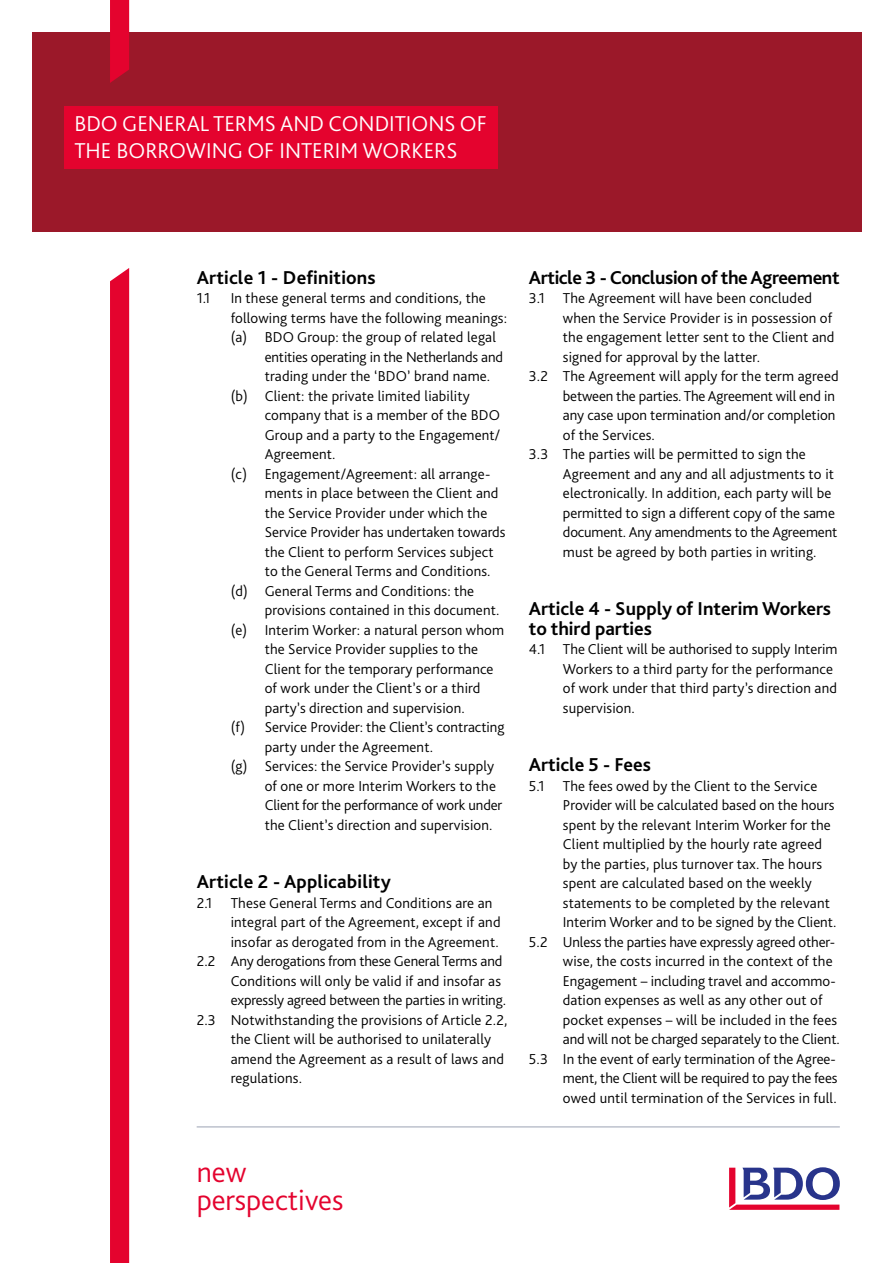
<style>
.page{position:relative;width:893px;height:1263px;background:#fff}
.page>*{position:absolute;margin:0;border:0;box-sizing:border-box;transform-origin:0 0}
.t1{font:300 30px/28.3px "Bliss Pro";color:#e4032e}
.t2{font:300 22.5px/26.8px "Bliss Pro";color:#fff}
.t3{font:700 19.5px/19.5px "Bliss Pro";color:#000}
.t4{font:700 19.5px "Bliss Pro";letter-spacing:-.02em;color:#000}
.t5{font:300 15px/19.5px "Bliss Pro";letter-spacing:.01em;color:#000}
.t6{font:300 15px "Bliss Pro";letter-spacing:-.01em;color:#000}
</style>
<div class="page">
<div style="left:32px;top:32px;width:829px;height:200px;background:#9b1829"></div>
<svg style="left:110px;top:0;width:19px;height:83px;background:#de042d"></svg>
<div style="left:110px;top:268px;width:19px;height:995px;background:#e4032e"></div>
<svg style="left:729px;top:1167px;width:111px;height:43px"></svg>
<hr style="left:197px;top:1126px;width:643px;height:1px;background:#a6adbc">
<div style="left:64px;top:106px;width:433px;height:62px;background:#e4032e"></div>
<h2 class="t2" style="left:74px;top:110px;width:414px">BDO GENERAL TERMS AND CONDITIONS OF<br>THE BORROWING OF INTERIM WORKERS</h2>
<h3 class="t3" style="left:197px;top:267px;width:181px">Article 1 - Definitions</h3>
<p class="t5" style="left:197px;top:288px;width:15px">1.1</p>
<p class="t5" style="left:231px;top:288px;width:257px">In these general terms and conditions, the</p>
<p class="t5" style="left:231px;top:307px;width:278px">following terms have the following meanings:</p>
<p class="t5" style="left:231px;top:327px;width:267px">(a) BDO Group: the group of related legal</p>
<p class="t6" style="left:265px;top:347px;width:240px">entities operating in the Netherlands and</p>
<p class="t5" style="left:265px;top:366px;width:227px">trading under the ‘BDO’ brand name.</p>
<p class="t5" style="left:231px;top:385px;width:241px">(b) Client: the private limited liability</p>
<p class="t5" style="left:265px;top:405px;width:237px">company that is a member of the BDO</p>
<p class="t5" style="left:265px;top:424px;width:237px">Group and a party to the Engagement/</p>
<p class="t5" style="left:265px;top:444px;width:72px">Agreement.</p>
<p class="t5" style="left:231px;top:463px;width:261px">(c) Engagement/Agreement: all arrange-</p>
<p class="t5" style="left:265px;top:483px;width:235px">ments in place between the Client and</p>
<p class="t5" style="left:265px;top:502px;width:224px">the Service Provider under which the</p>
<p class="t5" style="left:265px;top:522px;width:242px">Service Provider has undertaken towards</p>
<p class="t5" style="left:265px;top:541px;width:230px">the Client to perform Services subject</p>
<p class="t5" style="left:265px;top:561px;width:227px">to the General Terms and Conditions.</p>
<p class="t5" style="left:231px;top:580px;width:245px">(d) General Terms and Conditions: the</p>
<p class="t5" style="left:265px;top:600px;width:236px">provisions contained in this document.</p>
<p class="t5" style="left:231px;top:619px;width:275px">(e) Interim Worker: a natural person whom</p>
<p class="t5" style="left:265px;top:639px;width:215px">the Service Provider supplies to the</p>
<p class="t5" style="left:265px;top:658px;width:230px">Client for the temporary performance</p>
<p class="t5" style="left:265px;top:678px;width:217px">of work under the Client’s or a third</p>
<p class="t5" style="left:265px;top:697px;width:202px">party’s direction and supervision.</p>
<p class="t5" style="left:231px;top:717px;width:275px">(f) Service Provider: the Client’s contracting</p>
<p class="t5" style="left:265px;top:736px;width:170px">party under the Agreement.</p>
<p class="t5" style="left:231px;top:756px;width:265px">(g) Services: the Service Provider’s supply</p>
<p class="t5" style="left:265px;top:775px;width:233px">of one or more Interim Workers to the</p>
<p class="t6" style="left:265px;top:796px;width:239px">Client for the performance of work under</p>
<p class="t5" style="left:265px;top:814px;width:229px">the Client’s direction and supervision.</p>
<h3 class="t3" style="left:197px;top:871px;width:196px">Article 2 - Applicability</h3>
<p class="t5" style="left:197px;top:892px;width:297px">2.1 These General Terms and Conditions are an</p>
<p class="t5" style="left:231px;top:912px;width:271px">integral part of the Agreement, except if and</p>
<p class="t5" style="left:231px;top:931px;width:270px">insofar as derogated from in the Agreement.</p>
<p class="t6" style="left:197px;top:952px;width:307px">2.2 Any derogations from these General Terms and</p>
<p class="t5" style="left:231px;top:970px;width:272px">Conditions will only be valid if and insofar as</p>
<p class="t6" style="left:231px;top:991px;width:277px">expressly agreed between the parties in writing.</p>
<p class="t5" style="left:197px;top:1009px;width:312px">2.3 Notwithstanding the provisions of Article 2.2,</p>
<p class="t5" style="left:231px;top:1029px;width:262px">the Client will be authorised to unilaterally</p>
<p class="t5" style="left:231px;top:1048px;width:275px">amend the Agreement as a result of laws and</p>
<p class="t5" style="left:231px;top:1068px;width:73px">regulations.</p>
<h3 class="t4" style="left:529px;top:265px;width:312px">Article 3 - Conclusion of the Agreement</h3>
<p class="t5" style="left:529px;top:288px;width:285px">3.1 The Agreement will have been concluded</p>
<p class="t5" style="left:563px;top:307px;width:271px">when the Service Provider is in possession of</p>
<p class="t5" style="left:563px;top:327px;width:273px">the engagement letter sent to the Client and</p>
<p class="t5" style="left:563px;top:346px;width:199px">signed for approval by the latter.</p>
<p class="t5" style="left:529px;top:366px;width:311px">3.2 The Agreement will apply for the term agreed</p>
<p class="t6" style="left:563px;top:386px;width:274px">between the parties. The Agreement will end in</p>
<p class="t5" style="left:563px;top:405px;width:274px">any case upon termination and/or completion</p>
<p class="t5" style="left:563px;top:424px;width:94px">of the Services.</p>
<p class="t5" style="left:529px;top:444px;width:278px">3.3 The parties will be permitted to sign the</p>
<p class="t5" style="left:563px;top:463px;width:273px">Agreement and any and all adjustments to it</p>
<p class="t5" style="left:563px;top:483px;width:270px">electronically. In addition, each party will be</p>
<p class="t5" style="left:563px;top:502px;width:274px">permitted to sign a different copy of the same</p>
<p class="t6" style="left:563px;top:523px;width:276px">document. Any amendments to the Agreement</p>
<p class="t5" style="left:563px;top:541px;width:255px">must be agreed by both parties in writing.</p>
<h3 class="t3" style="left:529px;top:598px;width:304px">Article 4 - Supply of Interim Workers to third parties</h3>
<p class="t5" style="left:563px;top:639px;width:276px;text-indent:-34px">4.1 The Client will be authorised to supply Interim Workers to a third party for the performance of work under that third party’s direction and supervision.</p>
<h3 class="t3" style="left:529px;top:754px;width:123px">Article 5 - Fees</h3>
<p class="t5" style="left:529px;top:775px;width:290px">5.1 The fees owed by the Client to the Service</p>
<p class="t5" style="left:563px;top:795px;width:273px">Provider will be calculated based on the hours</p>
<p class="t5" style="left:563px;top:814px;width:269px">spent by the relevant Interim Worker for the</p>
<p class="t5" style="left:563px;top:834px;width:261px">Client multiplied by the hourly rate agreed</p>
<p class="t5" style="left:563px;top:853px;width:261px">by the parties, plus turnover tax. The hours</p>
<p class="t5" style="left:563px;top:873px;width:250px">spent are calculated based on the weekly</p>
<p class="t5" style="left:563px;top:892px;width:269px">statements to be completed by the relevant</p>
<p class="t5" style="left:563px;top:912px;width:275px">Interim Worker and to be signed by the Client.</p>
<p class="t6" style="left:529px;top:932px;width:308px">5.2 Unless the parties have expressly agreed other-</p>
<p class="t5" style="left:563px;top:951px;width:271px">wise, the costs incurred in the context of the</p>
<p class="t5" style="left:563px;top:970px;width:274px">Engagement – including travel and accommo-</p>
<p class="t5" style="left:563px;top:990px;width:261px">dation expenses as well as any other out of</p>
<p class="t5" style="left:563px;top:1009px;width:276px">pocket expenses – will be included in the fees</p>
<p class="t6" style="left:563px;top:1030px;width:278px">and will not be charged separately to the Client.</p>
<p class="t5" style="left:529px;top:1048px;width:309px">5.3 In the event of early termination of the Agree-</p>
<p class="t6" style="left:563px;top:1069px;width:276px">ment, the Client will be required to pay the fees</p>
<p class="t5" style="left:563px;top:1087px;width:275px">owed until termination of the Services in full.</p>
<h1 class="t1" style="left:197px;top:1157px;width:148px">new perspectives</h1>
</div>
